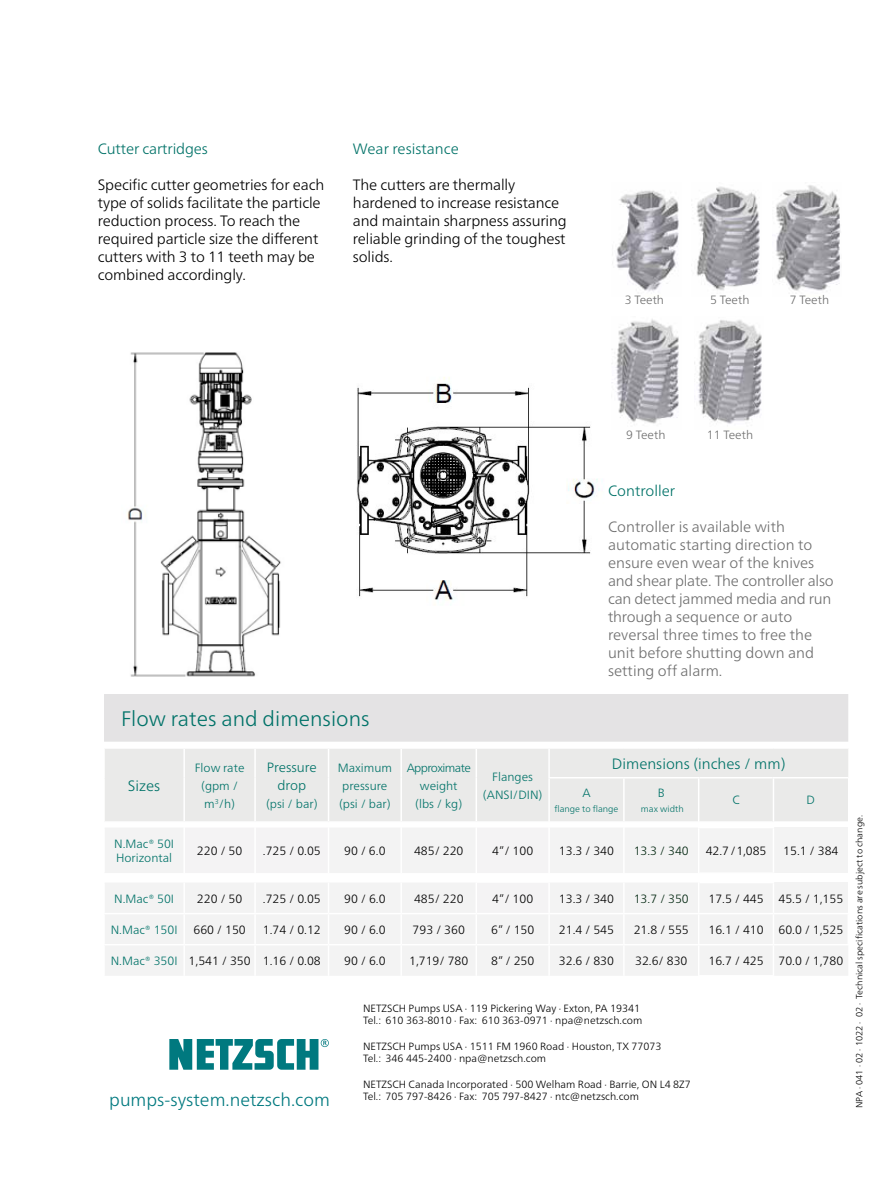
<style>
.page{position:relative;width:893px;height:1191px;background:#fff}
.page>*{position:absolute;margin:0;border:0;box-sizing:border-box;transform-origin:0 0}
.t1{font:300 21px "Frutiger Neue LTW1 G";color:#007268}
.t2{font:300 18px "Frutiger Neue LTW1 G";color:#00797f}
.t3{font:300 15px/18px "Frutiger Neue LTW1 G";letter-spacing:-.01em;color:#000}
.t4{font:300 15px/18px "Frutiger Neue LTW1 G";color:#6e6e6e}
.t5{font:300 15px "Frutiger Neue LTW1 G";color:#007268}
.t6{font:300 13.5px/18px "Frutiger Neue LTW1 G";color:#007268;text-align:center}
.t7{font:300 12px "Frutiger Neue LTW1 G";color:#000}
.t8{font:300 12px/18px "Frutiger Neue LTW1 G";color:#007268;text-align:center}
.t9{font:300 12px "Frutiger Neue LTW1 G";color:#6e6e6e}
.t10{font:300 12px/18px "Frutiger Neue LTW1 G";letter-spacing:-.05em;color:#007268;text-align:center}
.t11{font:300 12px "Frutiger Neue LTW1 G";color:#00250e}
.t12{font:300 10.5px/12.6px "Frutiger Neue LTW1 G";color:#000}
.t13{font:300 9px "Frutiger Neue LTW1 G";color:#000}
.t14{font:300 9px "Frutiger Neue LTW1 G";color:#007268}
.s1{color:#007268}
</style>
<div class="page">
<img style="left:616px;top:190px;width:63px;height:102px">
<img style="left:612px;top:319px;width:67px;height:105px">
<img style="left:696px;top:186px;width:64px;height:105px">
<img style="left:694px;top:320px;width:68px;height:104px">
<img style="left:776px;top:185px;width:65px;height:106px">
<img style="left:127px;top:352px;width:154px;height:325px">
<img style="left:357px;top:377px;width:243px;height:223px">
<div style="left:104px;top:694px;width:744px;height:47px;background:#e4e3e4"></div>
<svg style="left:105px;top:749px;width:743px;height:226px"></svg>
<hr style="left:773px;top:883px;width:1px;height:30px;background:#fff">
<hr style="left:773px;top:945px;width:1px;height:30px;background:#fff">
<hr style="left:698px;top:913px;width:75px;height:1px;background:#fff">
<hr style="left:698px;top:914px;width:1px;height:30px;background:#fff">
<hr style="left:773px;top:913px;width:76px;height:1px;background:#fff">
<hr style="left:773px;top:914px;width:1px;height:30px;background:#fff">
<hr style="left:698px;top:944px;width:75px;height:1px;background:#fff">
<hr style="left:847px;top:914px;width:2px;height:30px;background:#fff">
<hr style="left:773px;top:944px;width:76px;height:1px;background:#fff">
<svg style="left:169px;top:1039px;width:160px;height:30px"></svg>
<p class="t5" style="left:98px;top:139px;width:111px">Cutter cartridges</p>
<p class="t3" style="left:98px;top:175px;width:228px">Specific cutter geometries for each type of solids facilitate the particle reduction process. To reach the required particle size the different cutters with 3 to 11 teeth may be combined accordingly.</p>
<p class="t5" style="left:353px;top:139px;width:107px">Wear resistance</p>
<p class="t3" style="left:353px;top:175px;width:215px">The cutters are thermally hardened to increase resistance and maintain sharpness assuring reliable grinding of the toughest solids.</p>
<p class="t9" style="left:625px;top:293px;width:41px">3 Teeth</p>
<p class="t9" style="left:710px;top:292px;width:41px">5 Teeth</p>
<p class="t9" style="left:790px;top:292px;width:41px">7 Teeth</p>
<p class="t9" style="left:626px;top:427px;width:41px">9 Teeth</p>
<p class="t9" style="left:707px;top:427px;width:48px">11 Teeth</p>
<h1 class="t1" style="left:121px;top:706px;width:250px">Flow rates and dimensions</h1>
<p class="t5" style="left:128px;top:776px;width:34px">Sizes</p>
<p class="t8" style="left:195px;top:758px;width:51px">Flow rate (gpm / m<sup>3</sup>/h)</p>
<p class="t6" style="left:267px;top:758px;width:51px">Pressure drop</p>
<p class="t8" style="left:266px;top:795px;width:53px">(psi / bar)</p>
<p class="t8" style="left:338px;top:758px;width:56px;text-align:left">Maximum pressure (psi / bar)</p>
<p class="t10" style="left:407px;top:758px;width:66px">Approximate weight<br>(lbs / kg)</p>
<p class="t8" style="left:483px;top:767px;width:61px">Flanges (ANSI/DIN)</p>
<p class="t5" style="left:608px;top:481px;width:69px">Controller</p>
<p class="t4" style="left:608px;top:517px;width:227px">Controller is available with automatic starting direction to ensure even wear of the knives and shear plate. The controller also can detect jammed media and run through a sequence or auto reversal three times to free the unit before shutting down and setting off alarm.</p>
<p class="t5" style="left:612px;top:754px;width:175px">Dimensions (inches / mm)</p>
<p class="t8" style="left:582px;top:783px;width:10px">A</p>
<p class="t14" style="left:554px;top:803px;width:65px">flange to flange</p>
<p class="t8" style="left:658px;top:783px;width:8px">B</p>
<p class="t14" style="left:641px;top:803px;width:44px">max width</p>
<p class="t8" style="left:732px;top:791px;width:9px">C</p>
<p class="t8" style="left:807px;top:791px;width:10px">D</p>
<p class="t8" style="left:114px;top:837px;width:61px;line-height:13.5px;text-align:left">N.Mac® 50I<br>Horizontal</p>
<p class="t7" style="left:197px;top:843px;width:47px">220 / 50</p>
<p class="t7" style="left:263px;top:843px;width:59px">.725 / 0.05</p>
<p class="t7" style="left:344px;top:843px;width:43px">90 / 6.0</p>
<p class="t7" style="left:414px;top:843px;width:51px">485/ 220</p>
<p class="t7" style="left:492px;top:843px;width:43px">4”/ 100</p>
<p class="t7" style="left:559px;top:843px;width:57px">13.3 / 340</p>
<p class="t11" style="left:634px;top:843px;width:57px">13.3 / 340</p>
<p class="t7" style="left:706px;top:843px;width:62px">42.7 /1,085</p>
<p class="t7" style="left:783px;top:843px;width:57px">15.1 / 384</p>
<p class="t8" style="left:114px;top:889px;width:61px">N.Mac® 50I</p>
<p class="t7" style="left:197px;top:891px;width:47px">220 / 50</p>
<p class="t7" style="left:263px;top:891px;width:59px">.725 / 0.05</p>
<p class="t7" style="left:344px;top:891px;width:43px">90 / 6.0</p>
<p class="t7" style="left:414px;top:891px;width:51px">485/ 220</p>
<p class="t7" style="left:492px;top:891px;width:43px">4”/ 100</p>
<p class="t7" style="left:559px;top:891px;width:57px">13.3 / 340</p>
<p class="t11" style="left:634px;top:891px;width:57px">13.7 / 350</p>
<p class="t7" style="left:708px;top:891px;width:136px">17.5 / 445 45.5 / 1,155</p>
<p class="t8" style="left:111px;top:920px;width:68px">N.Mac® 150I</p>
<p class="t7" style="left:193px;top:922px;width:54px">660 / 150</p>
<p class="t7" style="left:263px;top:922px;width:59px">1.74 / 0.12</p>
<p class="t7" style="left:344px;top:922px;width:43px">90 / 6.0</p>
<p class="t7" style="left:413px;top:922px;width:54px">793 / 360</p>
<p class="t7" style="left:491px;top:922px;width:45px">6” / 150</p>
<p class="t7" style="left:559px;top:922px;width:57px">21.4 / 545</p>
<p class="t7" style="left:634px;top:922px;width:57px">21.8 / 555</p>
<p class="t7" style="left:708px;top:922px;width:136px">16.1 / 410 60.0 / 1,525</p>
<p class="t7" style="left:111px;top:953px;width:212px"><span class="s1">N.Mac® 350I</span> 1,541 / 350 1.16 / 0.08</p>
<p class="t7" style="left:344px;top:953px;width:43px">90 / 6.0</p>
<p class="t7" style="left:409px;top:953px;width:61px">1,719/ 780</p>
<p class="t7" style="left:491px;top:953px;width:45px">8” / 250</p>
<p class="t7" style="left:559px;top:953px;width:57px">32.6 / 830</p>
<p class="t7" style="left:635px;top:953px;width:54px">32.6/ 830</p>
<p class="t7" style="left:708px;top:953px;width:136px">16.7 / 425 70.0 / 1,780</p>
<p class="t2" style="left:109px;top:1089px;width:222px">pumps-system.netzsch.com</p>
<p class="t12" style="left:363px;top:1001px;width:281px">NETZSCH Pumps USA · 119 Pickering Way · Exton, PA 19341<br>Tel.: 610 363-8010 · Fax: 610 363-0971 · npa@netzsch.com</p>
<p class="t12" style="left:363px;top:1039px;width:300px">NETZSCH Pumps USA · 1511 FM 1960 Road · Houston, TX 77073<br>Tel.: 346 445-2400 · npa@netzsch.com</p>
<p class="t12" style="left:363px;top:1077px;width:329px">NETZSCH Canada Incorporated · 500 Welham Road · Barrie, ON L4 8Z7<br>Tel.: 705 797-8426 · Fax: 705 797-8427 · ntc@netzsch.com</p>
<p class="t13" style="left:854px;top:1108px;width:294px;rotate:-90deg">NPA · 041 · 02 · 1022 · 02 · Technical specifications are subject to change.</p>
</div>
